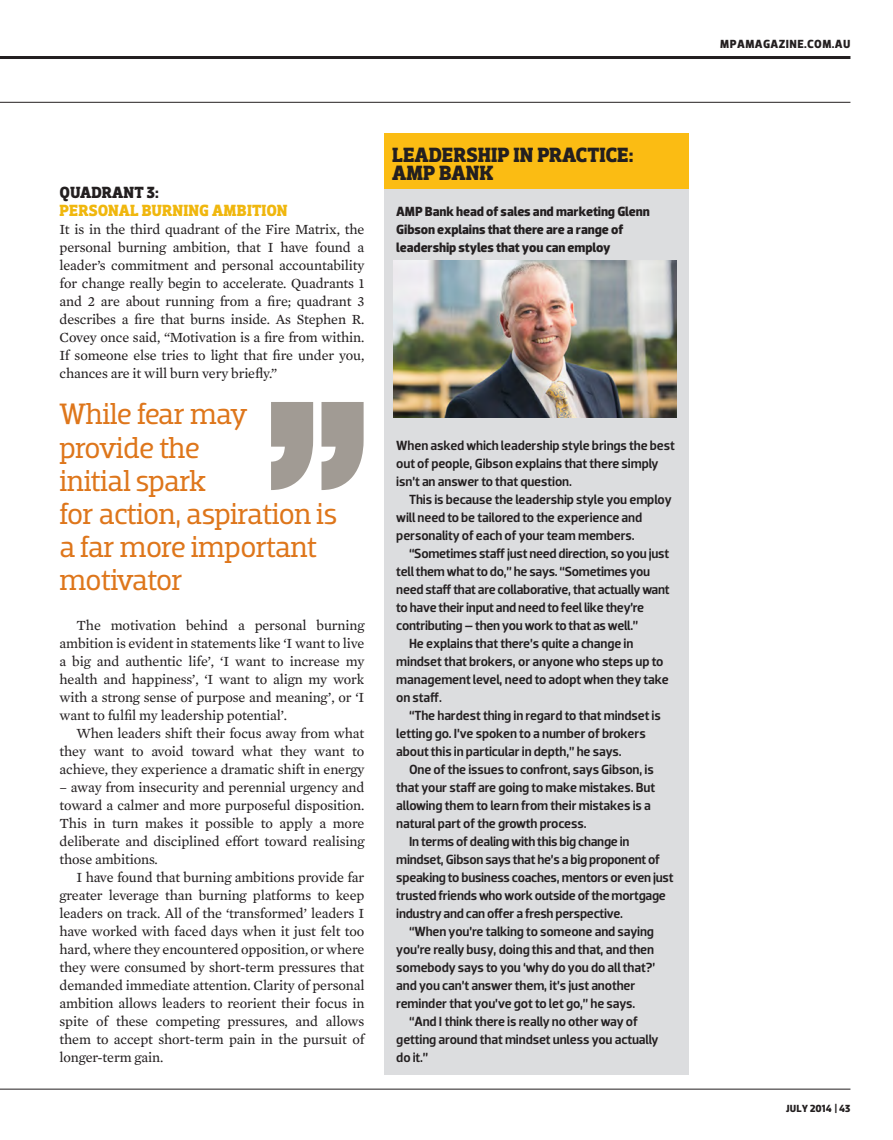
<style>
.page{position:relative;width:893px;height:1140px;background:#fff}
.page>*{position:absolute;margin:0;border:0;box-sizing:border-box;transform-origin:0 0}
.Pullquote_MAIN{font:30px/33px "Dobra Slab";letter-spacing:-.02em;color:#de761b}
.Box_Out_HEADER{font:700 21px "Dobra Slab";letter-spacing:.005em;color:#231f20}
.Sub_Heads{font:700 16.5px "Dobra Slab";letter-spacing:.005em;color:#f0b70e}
.Sub_Heads-2{font:700 16.5px "Dobra Slab";color:#231f20}
.Body_Copy{font:14.25px/18px "Mercury Text G2";letter-spacing:-.01em;color:#231f20;text-align:justify}
.Box_Out_BODY_BULLET{font:500 13.5px/18px "Dobra";letter-spacing:-.01em;color:#231f20}
.Box_Out_BODY_BULLET-2{font:700 13.5px/18px "Dobra";letter-spacing:-.01em;color:#231f20}
.t1{font:700 12px "Dobra";letter-spacing:.035em;color:#231f20}
.t2{font:700 10.5px "Dobra";color:#231f20}
</style>
<div class="page">
<hr style="left:0;top:102px;width:850px;height:1px;background:#231f20">
<hr style="left:0;top:56px;width:850px;height:3px;background:#231f20">
<hr style="left:0;top:1088px;width:850px;height:1px;background:#231f20">
<div style="left:384px;top:188px;width:304px;height:887px;background:#dcdddf"></div>
<div style="left:384px;top:133px;width:304px;height:56px;background:#fbbc13"></div>
<img style="left:394px;top:260px;width:283px;height:157px">
<svg style="left:271px;top:402px;width:93px;height:88px"></svg>
<p class="Sub_Heads-2" style="left:60px;top:183px;width:101px">QUADRANT 3:</p>
<p class="Sub_Heads" style="left:60px;top:201px;width:229px">PERSONAL BURNING AMBITION</p>
<p class="Body_Copy" style="left:60px;top:220px;width:306px">It is in the third quadrant of the Fire Matrix, the personal burning ambition, that I have found a leader’s commitment and personal accountability for change really begin to accelerate. Quadrants 1 and 2 are about running from a fire; quadrant 3 describes a fire that burns inside. As Stephen R.<br>Covey once said, “Motivation is a fire from within.<br>If someone else tries to light that fire under you, chances are it will burn very briefly.”</p>
<p class="Pullquote_MAIN" style="left:60px;top:398px;width:280px">While fear may provide the<br>initial spark<br>for action, aspiration is a far more important motivator</p>
<p class="Body_Copy" style="left:60px;top:616px;width:306px;text-indent:17px">The motivation behind a personal burning ambition is evident in statements like ‘I want to live a big and authentic life’, ‘I want to increase my health and happiness’, ‘I want to align my work with a strong sense of purpose and meaning’, or ‘I want to fulfil my leadership potential’.</p>
<p class="Body_Copy" style="left:60px;top:724px;width:306px;text-indent:17px">When leaders shift their focus away from what they want to avoid toward what they want to achieve, they experience a dramatic shift in energy</p>
<p class="Body_Copy" style="left:60px;top:778px;width:306px">– away from insecurity and perennial urgency and toward a calmer and more purposeful disposition.<br>This in turn makes it possible to apply a more deliberate and disciplined effort toward realising those ambitions.</p>
<p class="Body_Copy" style="left:60px;top:868px;width:306px;text-indent:17px">I have found that burning ambitions provide far greater leverage than burning platforms to keep leaders on track. All of the ‘transformed’ leaders I have worked with faced days when it just felt too hard, where they encountered opposition, or where they were consumed by short-term pressures that demanded immediate attention. Clarity of personal ambition allows leaders to reorient their focus in spite of these competing pressures, and allows them to accept short-term pain in the pursuit of longer-term gain.</p>
<p class="Box_Out_HEADER" style="left:392px;top:143px;width:243px">LEADERSHIP IN PRACTICE:</p>
<p class="Box_Out_HEADER" style="left:392px;top:161px;width:103px">AMP BANK</p>
<p class="Box_Out_BODY_BULLET-2" style="left:396px;top:203px;width:255px">AMP Bank head of sales and marketing Glenn<br>Gibson explains that there are a range of leadership styles that you can employ</p>
<p class="Box_Out_BODY_BULLET" style="left:396px;top:437px;width:280px">When asked which leadership style brings the best out of people, Gibson explains that there simply isn’t an answer to that question.</p>
<p class="Box_Out_BODY_BULLET" style="left:396px;top:490px;width:277px;text-indent:13px">This is because the leadership style you employ will need to be tailored to the experience and personality of each of your team members.</p>
<p class="Box_Out_BODY_BULLET" style="left:396px;top:544px;width:275px;text-indent:13px">“Sometimes staff just need direction, so you just tell them what to do,” he says. “Sometimes you need staff that are collaborative, that actually want to have their input and need to feel like they’re contributing – then you work to that as well.”</p>
<p class="Box_Out_BODY_BULLET" style="left:396px;top:634px;width:274px;text-indent:13px">He explains that there’s quite a change in mindset that brokers, or anyone who steps up to management level, need to adopt when they take on staff.</p>
<p class="Box_Out_BODY_BULLET" style="left:396px;top:706px;width:266px;text-indent:13px">“The hardest thing in regard to that mindset is letting go. I’ve spoken to a number of brokers about this in particular in depth,” he says.</p>
<p class="Box_Out_BODY_BULLET" style="left:396px;top:760px;width:260px;text-indent:13px">One of the issues to confront, says Gibson, is that your staff are going to make mistakes. But allowing them to learn from their mistakes is a natural part of the growth process.</p>
<p class="Box_Out_BODY_BULLET" style="left:396px;top:832px;width:279px;text-indent:13px">In terms of dealing with this big change in mindset, Gibson says that he’s a big proponent of speaking to business coaches, mentors or even just trusted friends who work outside of the mortgage industry and can offer a fresh perspective.</p>
<p class="Box_Out_BODY_BULLET" style="left:396px;top:922px;width:260px;text-indent:13px">“When you’re talking to someone and saying you’re really busy, doing this and that, and then somebody says to you ‘why do you do all that?’ and you can’t answer them, it’s just another reminder that you’ve got to let go,” he says.</p>
<p class="Box_Out_BODY_BULLET" style="left:396px;top:1012px;width:264px;text-indent:13px">“And I think there is really no other way of getting around that mindset unless you actually do it.”</p>
<p class="t1" style="left:720px;top:37px;width:132px">MPAMAGAZINE.COM.AU</p>
<p class="t2" style="left:786px;top:1102px;width:66px">JULY 2014 | 43</p>
</div>
